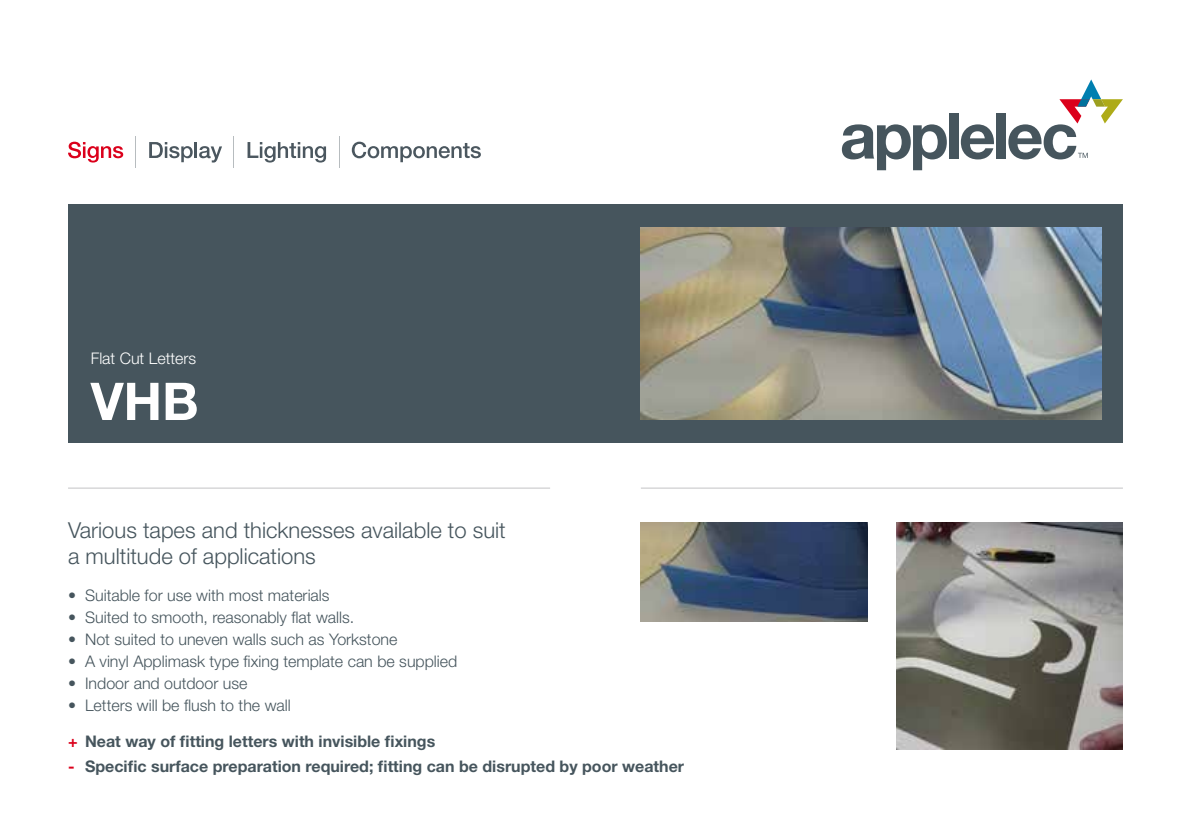
<style>
.page{position:relative;width:1191px;height:840px;background:#fff}
.page>*{position:absolute;margin:0;border:0;box-sizing:border-box;transform-origin:0 0}
.t1{font:700 52px "Helvetica Neue LT Std";color:#fff}
.t2{font:300 22px/26.4px "Helvetica Neue LT Std";color:#46555d}
.t3{font:300 16px "Helvetica Neue LT Std";color:#46555d}
.t4{font:700 16px "Helvetica Neue LT Std";color:#46555d}
.t5{font:300 16px "Helvetica Neue LT Std";color:#fff}
.s1{color:#db001b}
</style>
<div class="page">
<svg style="left:842px;top:124px;width:104px;height:46px"></svg>
<div style="left:949px;top:113px;width:9px;height:45px;background:#46555d"></div>
<svg style="left:960px;top:124px;width:34px;height:35px"></svg>
<div style="left:997px;top:113px;width:9px;height:45px;background:#46555d"></div>
<svg style="left:1008px;top:79px;width:115px;height:80px"></svg>
<hr style="left:136px;top:136px;width:1px;height:32px;background:#b7bcbf">
<hr style="left:233px;top:136px;width:1px;height:32px;background:#b7bcbf">
<hr style="left:339px;top:136px;width:1px;height:32px;background:#b7bcbf">
<svg style="left:68px;top:142px;width:55px;height:20px"></svg>
<svg style="left:149px;top:142px;width:73px;height:20px"></svg>
<svg style="left:247px;top:142px;width:79px;height:20px"></svg>
<svg style="left:352px;top:142px;width:129px;height:20px"></svg>
<img style="left:896px;top:522px;width:227px;height:226px">
<div style="left:68px;top:204px;width:1055px;height:238px;background:#46555d"></div>
<img style="left:641px;top:227px;width:460px;height:193px">
<hr style="left:68px;top:487px;width:482px;height:1px;background:#c3c3c5">
<hr style="left:641px;top:487px;width:482px;height:1px;background:#c3c3c5">
<img style="left:641px;top:522px;width:226px;height:99px">
<p class="t5" style="left:91px;top:348px;width:107px">Flat Cut Letters</p>
<h1 class="t1" style="left:91px;top:369px;width:109px">VHB</h1>
<h2 class="t2" style="left:68px;top:516px;width:439px">Various tapes and thicknesses available to suit a multitude of applications</h2>
<p class="t3" style="left:68px;top:584px;width:263px">• Suitable for use with most materials</p>
<p class="t3" style="left:68px;top:606px;width:288px">• Suited to smooth, reasonably flat walls.</p>
<p class="t3" style="left:68px;top:628px;width:331px">• Not suited to uneven walls such as Yorkstone</p>
<p class="t3" style="left:68px;top:650px;width:391px">• A vinyl Applimask type fixing template can be supplied</p>
<p class="t3" style="left:68px;top:672px;width:181px">• Indoor and outdoor use</p>
<p class="t3" style="left:68px;top:694px;width:224px">• Letters will be flush to the wall</p>
<p class="t4" style="left:68px;top:731px;width:369px"><span class="s1">+</span> Neat way of fitting letters with invisible fixings</p>
<p class="t4" style="left:68px;top:755px;width:617px"><span class="s1">-</span> Specific surface preparation required; fitting can be disrupted by poor weather</p>
</div>
